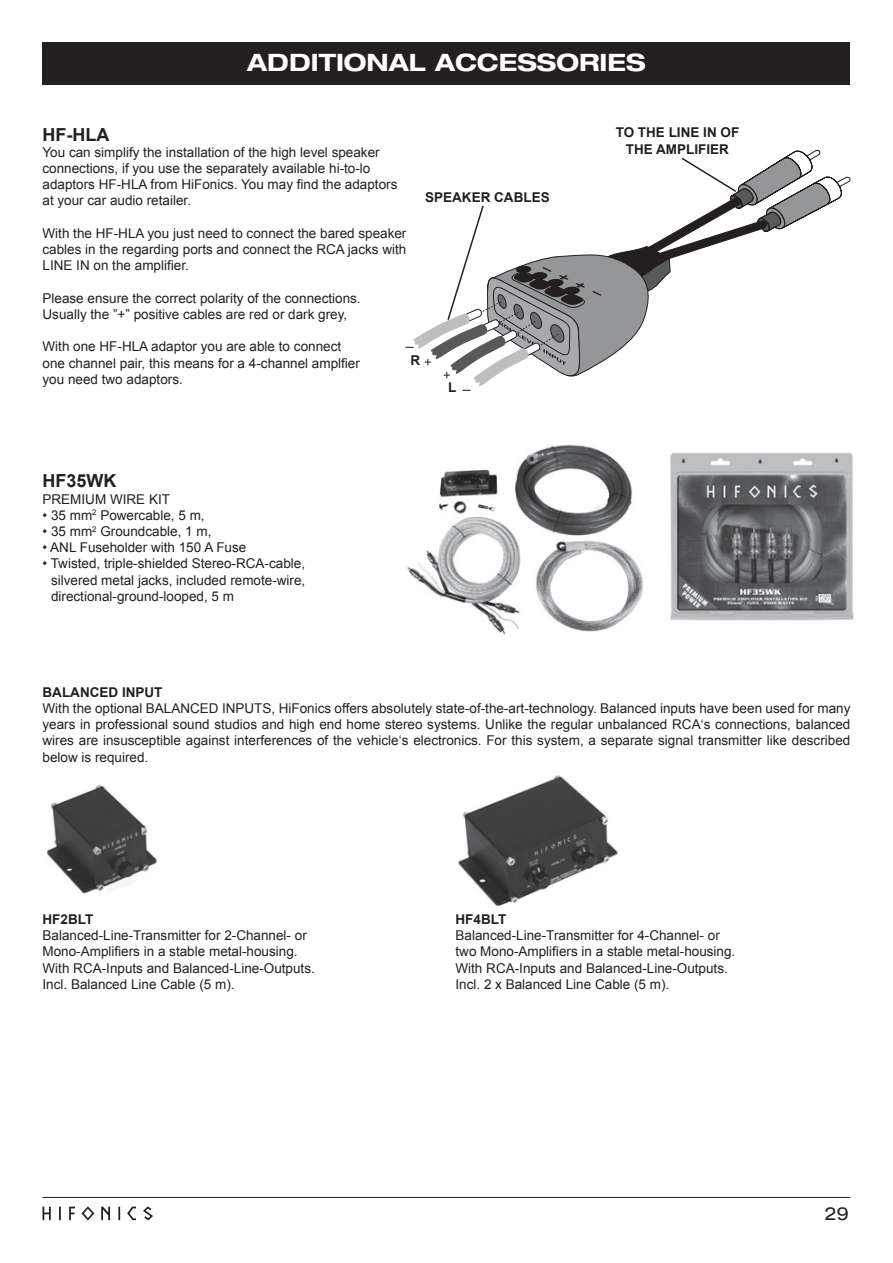
<style>
.page{position:relative;width:893px;height:1263px;background:#fff}
.page>*{position:absolute;margin:0;border:0;box-sizing:border-box;transform-origin:0 0}
.t1{font:700 expanded 24px "Helvetica Neue";color:#fff}
.t2{font:700 18px "Arial";color:#231f20}
.t3{font:expanded 18px "Helvetica Neue";color:#231f20}
.t4{font:13.5px/16.2px "Arial";color:#231f20}
.t5{font:700 13.5px/16.2px "Arial";color:#231f20;text-align:center}
.t6{font:12.75px "Courier";color:#231f20}
</style>
<div class="page">
<hr style="left:43px;top:1197px;width:807px;height:1px;background:#231f20">
<div style="left:43px;top:43px;width:807px;height:42px;background:#231f20"></div>
<svg style="left:43px;top:1206px;width:110px;height:14px"></svg>
<img style="left:407px;top:444px;width:236px;height:191px">
<img style="left:670px;top:452px;width:184px;height:169px">
<svg style="left:413px;top:149px;width:438px;height:237px"></svg>
<img style="left:46px;top:784px;width:111px;height:110px">
<img style="left:458px;top:775px;width:160px;height:131px">
<h1 class="t1" style="left:247px;top:48px;width:400px">ADDITIONAL ACCESSORIES</h1>
<h2 class="t2" style="left:43px;top:122px;width:68px">HF-HLA</h2>
<p class="t4" style="left:43px;top:144px;width:356px">You can simplify the installation of the high level speaker connections, if you use the separately available hi-to-lo adaptors HF-HLA from HiFonics. You may find the adaptors at your car audio retailer.</p>
<p class="t4" style="left:43px;top:225px;width:365px;text-align:justify">With the HF-HLA you just need to connect the bared speaker cables in the regarding ports and connect the RCA jacks with LINE IN on the amplifier.</p>
<p class="t4" style="left:43px;top:290px;width:320px">Please ensure the correct polarity of the connections.<br>Usually the ”+” positive cables are red or dark grey,</p>
<p class="t4" style="left:43px;top:339px;width:319px">With one HF-HLA adaptor you are able to connect one channel pair, this means for a 4-channel amplfier you need two adaptors.</p>
<p class="t5" style="left:425px;top:189px;width:126px">SPEAKER CABLES</p>
<p class="t6" style="left:406px;top:336px;width:9px">–</p>
<p class="t5" style="left:410px;top:352px;width:23px">R <sub>+</sub></p>
<p class="t6" style="left:443px;top:365px;width:9px">+</p>
<p class="t5" style="left:448px;top:380px;width:10px">L</p>
<p class="t6" style="left:463px;top:379px;width:9px">–</p>
<h2 class="t2" style="left:43px;top:469px;width:75px">HF35WK</h2>
<p class="t4" style="left:43px;top:491px;width:129px">PREMIUM WIRE KIT</p>
<p class="t4" style="left:43px;top:507px;width:164px">• 35 mm<sup>2</sup> Powercable, 5 m,</p>
<p class="t4" style="left:43px;top:523px;width:170px">• 35 mm<sup>2</sup> Groundcable, 1 m,</p>
<p class="t4" style="left:43px;top:539px;width:205px">• ANL Fuseholder with 150 A Fuse</p>
<p class="t4" style="left:51px;top:556px;width:256px;text-align:justify;text-indent:-9px">• Twisted, triple-shielded Stereo-RCA-cable, silvered metal jacks, included remote-wire, directional-ground-looped, 5 m</p>
<p class="t5" style="left:616px;top:125px;width:125px">TO THE LINE IN OF<br>THE AMPLIFIER</p>
<p class="t5" style="left:43px;top:684px;width:121px">BALANCED INPUT</p>
<p class="t4" style="left:43px;top:700px;width:809px;text-align:justify">With the optional BALANCED INPUTS, HiFonics offers absolutely state-of-the-art-technology. Balanced inputs have been used for many years in professional sound studios and high end home stereo systems. Unlike the regular unbalanced RCA‘s connections, balanced wires are insusceptible against interferences of the vehicle‘s electronics. For this system, a separate signal transmitter like described below is required.</p>
<p class="t5" style="left:43px;top:912px;width:52px">HF2BLT</p>
<p class="t4" style="left:43px;top:927px;width:274px">Balanced-Line-Transmitter for 2-Channel- or Mono-Amplifiers in a stable metal-housing.<br>With RCA-Inputs and Balanced-Line-Outputs.<br>Incl. Balanced Line Cable (5 m).</p>
<p class="t5" style="left:455px;top:912px;width:52px">HF4BLT</p>
<p class="t4" style="left:455px;top:927px;width:281px">Balanced-Line-Transmitter for 4-Channel- or two Mono-Amplifiers in a stable metal-housing.<br>With RCA-Inputs and Balanced-Line-Outputs.<br>Incl. 2 x Balanced Line Cable (5 m).</p>
<h2 class="t3" style="left:825px;top:1202px;width:26px">29</h2>
</div>
